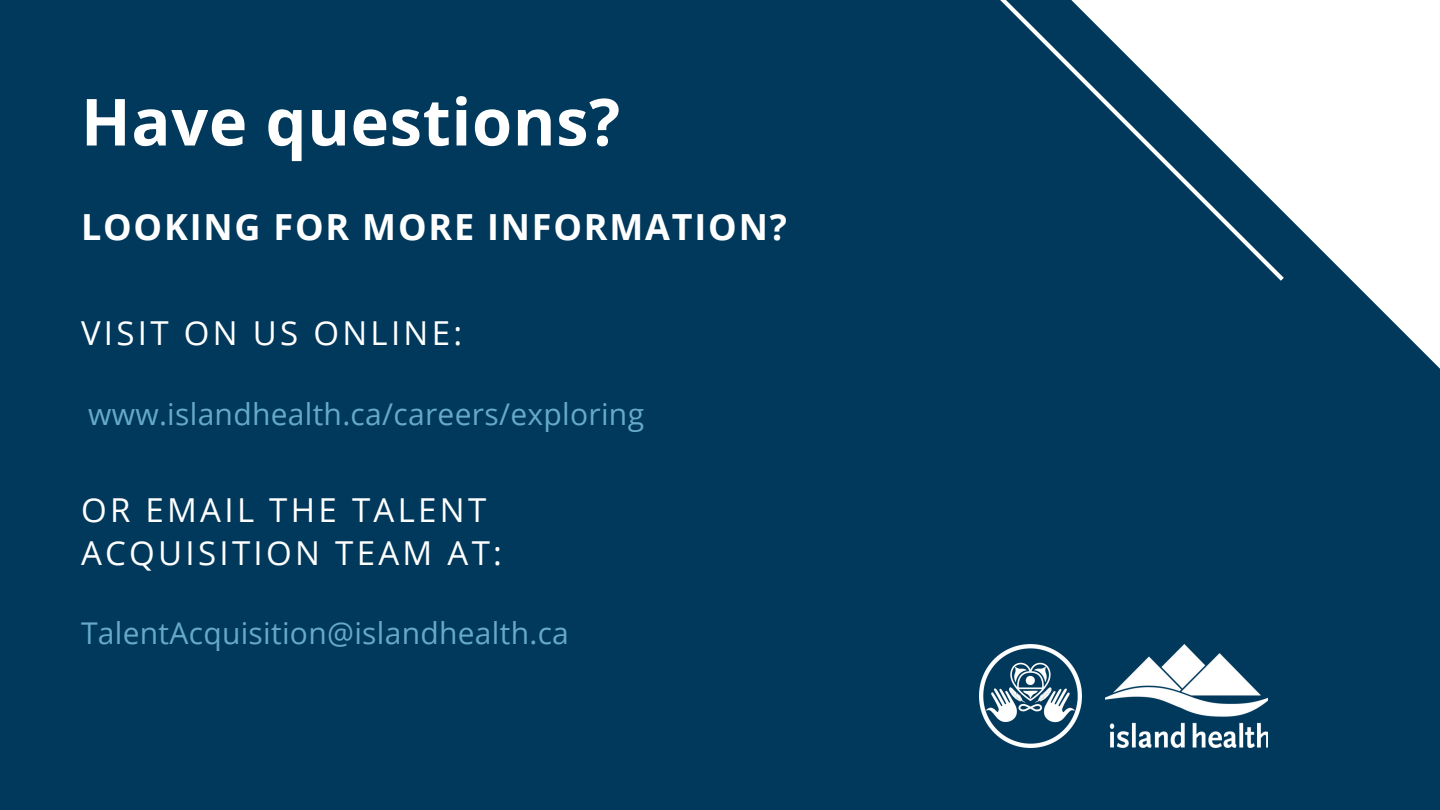
<style>
.page{position:relative;width:1440px;height:810px;background:#00395b}
.page>*{position:absolute;margin:0;border:0;box-sizing:border-box;transform-origin:0 0}
.t1{font:700 65px "Open Sans";letter-spacing:.01em;color:#fff}
.t2{font:700 36px "Open Sans";letter-spacing:.05em;color:#fff}
.t3{font:33px/42.8px "Open Sans";letter-spacing:.1em;color:#fff}
.t4{font:30px "Open Sans";letter-spacing:.01em;color:#66a9cb}
</style>
<div class="page">
<svg style="left:1284px;top:0;width:156px;height:369px;fill:#fff"></svg>
<svg style="left:1000px;top:0;width:284px;height:281px"></svg>
<img style="left:979px;top:645px;width:102px;height:103px">
<img style="left:1106px;top:645px;width:161px;height:103px">
<h1 class="t1" style="left:81px;top:76px;width:541px">Have questions?</h1>
<p class="t2" style="left:81px;top:201px;width:707px">LOOKING FOR MORE INFORMATION?</p>
<p class="t3" style="left:81px;top:311px;width:383px">VISIT ON US ONLINE:</p>
<p class="t4" style="left:88px;top:393px;width:557px">www.islandhealth.ca/careers/exploring</p>
<p class="t3" style="left:81px;top:488px;width:423px">OR EMAIL THE TALENT<br>ACQUISITION TEAM AT:</p>
<p class="t4" style="left:81px;top:612px;width:489px">TalentAcquisition@islandhealth.ca</p>
</div>
